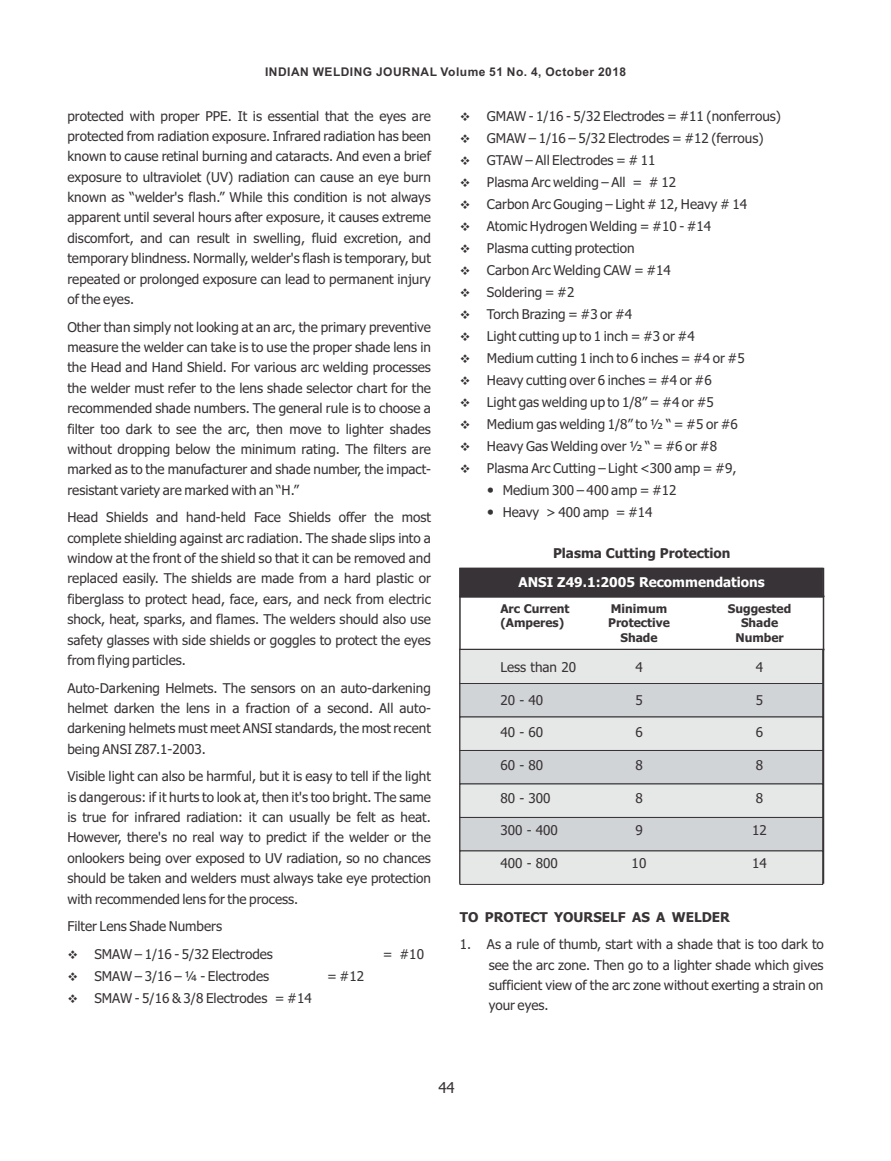
<style>
.page{position:relative;width:891px;height:1161px;background:#fff}
.page>*{position:absolute;margin:0;border:0;box-sizing:border-box;transform-origin:0 0}
.t1{font:15px "Tahoma";color:#383336}
.t2{font:13.5px/20.4px "Tahoma";color:#383336;text-align:justify}
.t3{font:700 13.5px "Tahoma";color:#383336}
.t4{font:700 13.5px "Tahoma";color:#fff}
.t5{font:700 12px "Tahoma";color:#383336}
.t6{font:700 12px "Arial";letter-spacing:.04em;color:#383336}
</style>
<div class="page">
<hr style="left:459px;top:596px;width:365px;height:1px;background:#383336">
<hr style="left:459px;top:649px;width:365px;height:1px;background:#383336">
<div style="left:459px;top:568px;width:364px;height:30px;background:#383336"></div>
<svg style="left:459px;top:650px;width:364px;height:235px;background:#d4d6d7"></svg>
<p class="t6" style="left:265px;top:67px;width:363px">INDIAN WELDING JOURNAL Volume 51 No. 4, October 2018</p>
<p class="t2" style="left:67px;top:107px;width:365px">protected with proper PPE. It is essential that the eyes are protected from radiation exposure. Infrared radiation has been known to cause retinal burning and cataracts. And even a brief exposure to ultraviolet (UV) radiation can cause an eye burn known as “welder's flash.” While this condition is not always apparent until several hours after exposure, it causes extreme discomfort, and can result in swelling, fluid excretion, and temporary blindness. Normally, welder's flash is temporary, but repeated or prolonged exposure can lead to permanent injury of the eyes.</p>
<p class="t2" style="left:67px;top:318px;width:365px">Other than simply not looking at an arc, the primary preventive measure the welder can take is to use the proper shade lens in the Head and Hand Shield. For various arc welding processes the welder must refer to the lens shade selector chart for the recommended shade numbers. The general rule is to choose a filter too dark to see the arc, then move to lighter shades without dropping below the minimum rating. The filters are marked as to the manufacturer and shade number, the impact&shy;resistant variety are marked with an “H.”</p>
<p class="t2" style="left:67px;top:508px;width:365px">Head Shields and hand-held Face Shields offer the most complete shielding against arc radiation. The shade slips into a window at the front of the shield so that it can be removed and replaced easily. The shields are made from a hard plastic or fiberglass to protect head, face, ears, and neck from electric shock, heat, sparks, and flames. The welders should also use safety glasses with side shields or goggles to protect the eyes from flying particles.</p>
<p class="t2" style="left:67px;top:679px;width:365px">Auto-Darkening Helmets. The sensors on an auto-darkening helmet darken the lens in a fraction of a second. All auto&shy;darkening helmets must meet ANSI standards, the most recent being ANSI Z87.1-2003.</p>
<p class="t2" style="left:67px;top:767px;width:365px">Visible light can also be harmful, but it is easy to tell if the light is dangerous: if it hurts to look at, then it's too bright. The same is true for infrared radiation: it can usually be felt as heat.<br>However, there's no real way to predict if the welder or the onlookers being over exposed to UV radiation, so no chances should be taken and welders must always take eye protection with recommended lens for the process.</p>
<p class="t2" style="left:67px;top:917px;width:156px">Filter Lens Shade Numbers</p>
<p class="t2" style="left:67px;top:945px;width:207px">❖ SMAW – 1/16 - 5/32 Electrodes</p>
<p class="t2" style="left:383px;top:945px;width:43px">= #10</p>
<p class="t2" style="left:67px;top:967px;width:203px">❖ SMAW – 3/16 – ¼ - Electrodes</p>
<p class="t2" style="left:327px;top:967px;width:38px">= #12</p>
<p class="t2" style="left:67px;top:989px;width:246px">❖ SMAW - 5/16 &amp; 3/8 Electrodes = #14</p>
<p class="t2" style="left:460px;top:107px;width:323px">❖ GMAW - 1/16 - 5/32 Electrodes = #11 (nonferrous)</p>
<p class="t2" style="left:460px;top:129px;width:305px">❖ GMAW – 1/16 – 5/32 Electrodes = #12 (ferrous)</p>
<p class="t2" style="left:460px;top:151px;width:197px">❖ GTAW – All Electrodes = # 11</p>
<p class="t2" style="left:460px;top:173px;width:218px">❖ Plasma Arc welding – All = # 12</p>
<p class="t2" style="left:460px;top:195px;width:289px">❖ Carbon Arc Gouging – Light # 12, Heavy # 14</p>
<p class="t2" style="left:460px;top:217px;width:253px">❖ Atomic Hydrogen Welding = #10 - #14</p>
<p class="t2" style="left:460px;top:239px;width:176px">❖ Plasma cutting protection</p>
<p class="t2" style="left:460px;top:261px;width:213px">❖ Carbon Arc Welding CAW = #14</p>
<p class="t2" style="left:460px;top:283px;width:116px">❖ Soldering = #2</p>
<p class="t2" style="left:460px;top:305px;width:174px">❖ Torch Brazing = #3 or #4</p>
<p class="t2" style="left:460px;top:327px;width:236px">❖ Light cutting up to 1 inch = #3 or #4</p>
<p class="t2" style="left:460px;top:349px;width:286px">❖ Medium cutting 1 inch to 6 inches = #4 or #5</p>
<p class="t2" style="left:460px;top:371px;width:253px">❖ Heavy cutting over 6 inches = #4 or #6</p>
<p class="t2" style="left:460px;top:393px;width:255px">❖ Light gas welding up to 1/8” = #4 or #5</p>
<p class="t2" style="left:460px;top:415px;width:280px">❖ Medium gas welding 1/8” to ½ “ = #5 or #6</p>
<p class="t2" style="left:460px;top:437px;width:259px">❖ Heavy Gas Welding over ½ “ = #6 or #8</p>
<p class="t2" style="left:503px;top:458px;width:235px;line-height:22px;text-align:left;text-indent:-43px">❖ Plasma Arc Cutting – Light &lt;300 amp = #9,<br>Medium 300 – 400 amp = #12<br>Heavy &gt; 400 amp = #14</p>
<p class="t3" style="left:553px;top:548px;width:179px">Plasma Cutting Protection</p>
<p class="t4" style="left:519px;top:577px;width:248px">ANSI Z49.1:2005 Recommendations</p>
<p class="t5" style="left:500px;top:604px;width:71px">Arc Current</p>
<p class="t5" style="left:611px;top:604px;width:58px">Minimum</p>
<p class="t5" style="left:728px;top:604px;width:65px">Suggested</p>
<p class="t5" style="left:500px;top:618px;width:65px">(Amperes)</p>
<p class="t5" style="left:608px;top:618px;width:63px">Protective</p>
<p class="t5" style="left:741px;top:618px;width:39px">Shade</p>
<p class="t5" style="left:620px;top:633px;width:39px">Shade</p>
<p class="t5" style="left:735px;top:633px;width:50px">Number</p>
<p class="t2" style="left:500px;top:658px;width:77px">Less than 20</p>
<p class="t2" style="left:635px;top:658px;width:9px">4</p>
<p class="t2" style="left:756px;top:658px;width:9px">4</p>
<p class="t2" style="left:500px;top:691px;width:44px">20 - 40</p>
<p class="t2" style="left:635px;top:691px;width:9px">5</p>
<p class="t2" style="left:756px;top:691px;width:9px">5</p>
<p class="t2" style="left:500px;top:723px;width:44px">40 - 60</p>
<p class="t2" style="left:635px;top:723px;width:9px">6</p>
<p class="t2" style="left:756px;top:723px;width:9px">6</p>
<p class="t2" style="left:500px;top:756px;width:44px">60 - 80</p>
<p class="t2" style="left:635px;top:756px;width:9px">8</p>
<p class="t2" style="left:756px;top:756px;width:9px">8</p>
<p class="t2" style="left:500px;top:789px;width:52px">80 - 300</p>
<p class="t2" style="left:635px;top:789px;width:9px">8</p>
<p class="t2" style="left:756px;top:789px;width:9px">8</p>
<p class="t2" style="left:500px;top:821px;width:59px">300 - 400</p>
<p class="t2" style="left:635px;top:821px;width:9px">9</p>
<p class="t2" style="left:752px;top:821px;width:16px">12</p>
<p class="t2" style="left:500px;top:854px;width:59px">400 - 800</p>
<p class="t2" style="left:632px;top:854px;width:16px">10</p>
<p class="t2" style="left:752px;top:854px;width:16px">14</p>
<p class="t3" style="left:460px;top:911px;width:272px">TO PROTECT YOURSELF AS A WELDER</p>
<p class="t2" style="left:489px;top:935px;width:337px;text-indent:-29px">1. As a rule of thumb, start with a shade that is too dark to see the arc zone. Then go to a lighter shade which gives sufficient view of the arc zone without exerting a strain on your eyes.</p>
<p class="t1" style="left:438px;top:1082px;width:18px">44</p>
</div>
